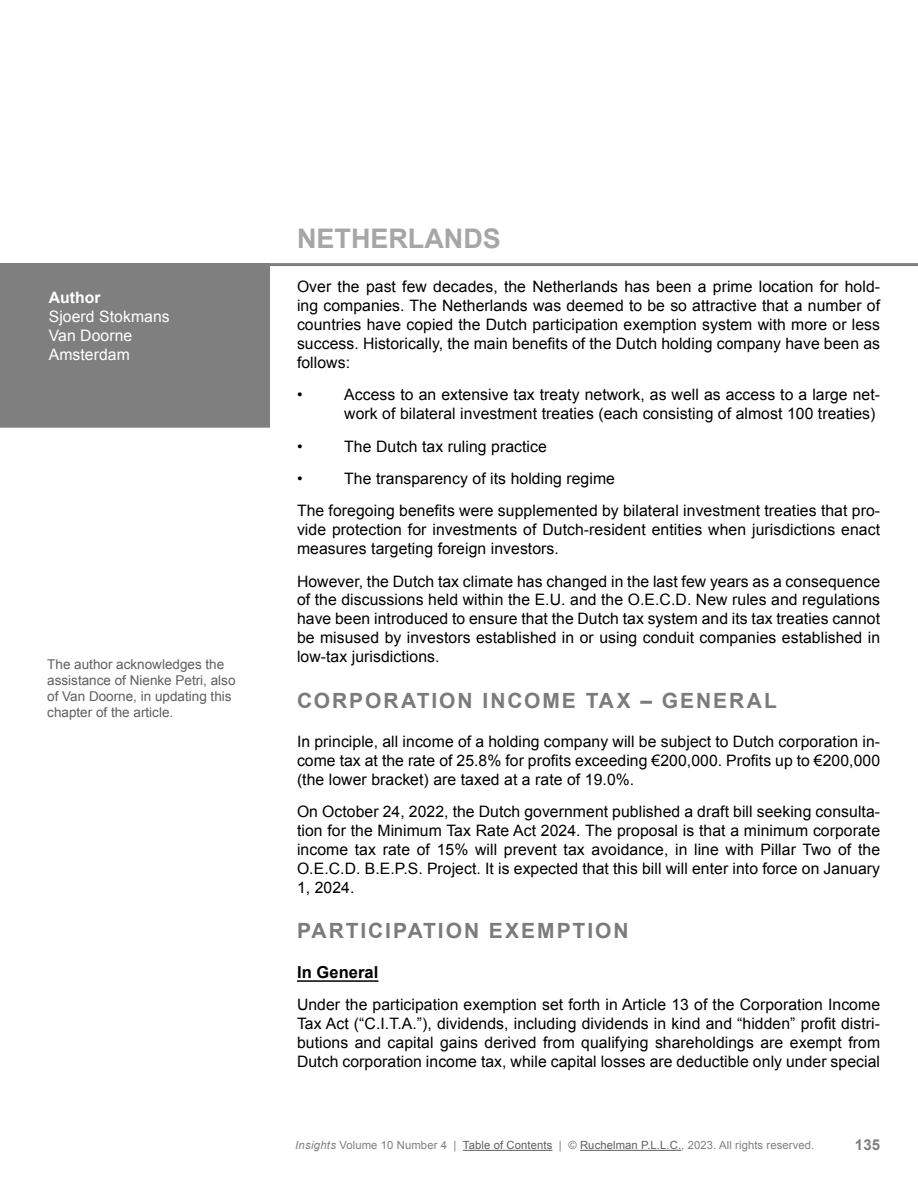
<style>
.page{position:relative;width:918px;height:1188px;background:#fff}
.page>*{position:absolute;margin:0;border:0;box-sizing:border-box;transform-origin:0 0}
.t1{font:700 27px "Arial";color:#a6a6a6}
.t2{font:700 21px "Arial";letter-spacing:.095em;color:#797b7e}
.t3{font:700 16.5px "Arial";letter-spacing:.005em;color:#000}
.t4{font:15.75px/18.9px "Arial";letter-spacing:.005em;color:#000;text-align:justify}
.t5{font:15.75px/18.9px "Arial";letter-spacing:.005em;color:#fff}
.t6{font:700 15.75px "Arial";letter-spacing:.005em;color:#fff}
.t7{font:700 15px "Arial";color:#7f7f7f}
.t8{font:13.5px/16.2px "Arial";color:#5f5f5f}
.t9{font:11.25px "Arial";letter-spacing:.01em;color:#7f7f7f}
.s1{font-style:italic}
.s2{color:#5f5f5f}
</style>
<div class="page">
<hr style="left:463px;top:1150px;width:89px;height:1px;background:#5f5f5f">
<hr style="left:580px;top:1150px;width:101px;height:1px;background:#5f5f5f">
<div style="left:0;top:266px;width:270px;height:162px;background:#7f7f7f"></div>
<hr style="left:0;top:263px;width:918px;height:3px;background:#7f7f7f">
<hr style="left:297px;top:980px;width:81px;height:2px;background:#000">
<p class="t6" style="left:49px;top:287px;width:54px">Author</p>
<p class="t5" style="left:49px;top:307px;width:123px">Sjoerd Stokmans<br>Van Doorne<br>Amsterdam</p>
<p class="t8" style="left:47px;top:656px;width:190px">The author acknowledges the assistance of Nienke Petri, also of Van Doorne, in updating this chapter of the article.</p>
<h1 class="t1" style="left:297px;top:221px;width:205px">NETHERLANDS</h1>
<p class="t4" style="left:297px;top:277px;width:585px">Over the past few decades, the Netherlands has been a prime location for hold&shy;ing companies. The Netherlands was deemed to be so attractive that a number of countries have copied the Dutch participation exemption system with more or less success. Historically, the main benefits of the Dutch holding company have been as follows:</p>
<p class="t4" style="left:297px;top:385px;width:7px">•</p>
<p class="t4" style="left:344px;top:385px;width:537px">Access to an extensive tax treaty network, as well as access to a large net&shy;work of bilateral investment treaties (each consisting of almost 100 treaties)</p>
<p class="t4" style="left:297px;top:437px;width:7px">•</p>
<p class="t4" style="left:344px;top:437px;width:204px">The Dutch tax ruling practice</p>
<p class="t4" style="left:297px;top:469px;width:7px">•</p>
<p class="t4" style="left:297px;top:462px;width:585px;line-height:32.4px;text-indent:47px">The transparency of its holding regime<br>The foregoing benefits were supplemented by bilateral investment treaties that pro-</p>
<p class="t4" style="left:297px;top:520px;width:585px">vide protection for investments of Dutch-resident entities when jurisdictions enact measures targeting foreign investors.</p>
<p class="t4" style="left:297px;top:572px;width:585px">However, the Dutch tax climate has changed in the last few years as a consequence of the discussions held within the E.U. and the O.E.C.D. New rules and regulations have been introduced to ensure that the Dutch tax system and its tax treaties cannot be misused by investors established in or using conduit companies established in low-tax jurisdictions.</p>
<h2 class="t2" style="left:297px;top:686px;width:481px">CORPORATION INCOME TAX – GENERAL</h2>
<p class="t4" style="left:297px;top:732px;width:585px">In principle, all income of a holding company will be subject to Dutch corporation in&shy;come tax at the rate of 25.8% for profits exceeding €200,000. Profits up to €200,000 (the lower bracket) are taxed at a rate of 19.0%.</p>
<p class="t4" style="left:297px;top:802px;width:585px">On October 24, 2022, the Dutch government published a draft bill seeking consulta&shy;tion for the Minimum Tax Rate Act 2024. The proposal is that a minimum corporate income tax rate of 15% will prevent tax avoidance, in line with Pillar Two of the O.E.C.D. B.E.P.S. Project. It is expected that this bill will enter into force on January 1, 2024.</p>
<h2 class="t2" style="left:297px;top:917px;width:333px">PARTICIPATION EXEMPTION</h2>
<p class="t3" style="left:297px;top:961px;width:83px">In General</p>
<p class="t4" style="left:297px;top:996px;width:585px">Under the participation exemption set forth in Article 13 of the Corporation Income Tax Act (“C.I.T.A.”), dividends, including dividends in kind and “hidden” profit distri&shy;butions and capital gains derived from qualifying shareholdings are exempt from Dutch corporation income tax, while capital losses are deductible only under special</p>
<p class="t9" style="left:295px;top:1138px;width:521px"><span class="s1">Insights</span> Volume 10 Number 4 | <span class="s2">Table of Contents</span> | © <span class="s2">Ruchelman P.L.L.C.</span>, 2023. All rights reserved.</p>
<p class="t7" style="left:855px;top:1135px;width:27px">135</p>
</div>
